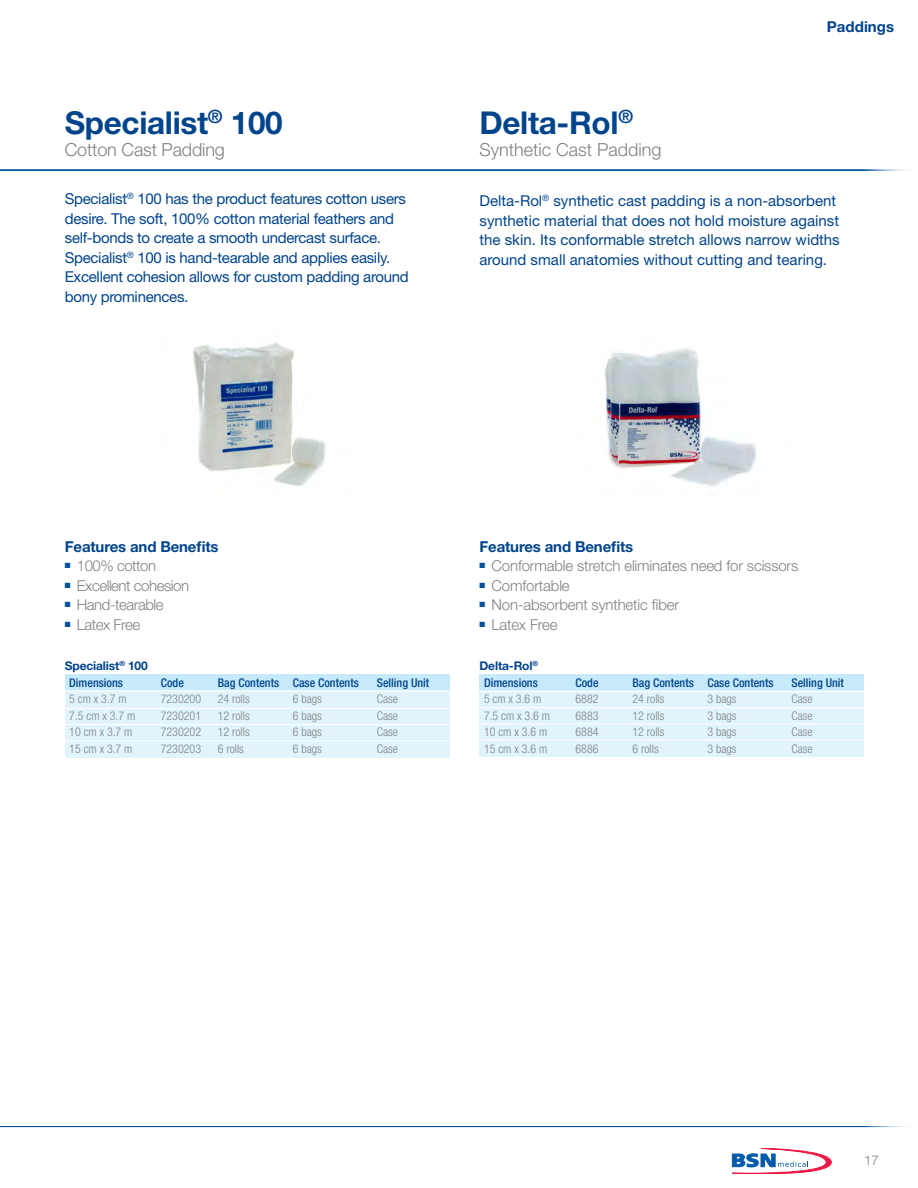
<style>
.page{position:relative;width:918px;height:1188px;background:#fff}
.page>*{position:absolute;margin:0;border:0;box-sizing:border-box;transform-origin:0 0}
.t1{font:700 31.5px "Helvetica Neue";letter-spacing:-.01em;color:#01448c}
.t2{font:300 18px "Helvetica Neue";color:#7e8083}
.t3{font:15px/19.5px "Helvetica Neue";letter-spacing:-.02em;color:#01448c}
.t4{font:15px/19.5px "Helvetica Neue";color:#01448c}
.t5{font:300 15px "Helvetica Neue";letter-spacing:-.01em;color:#7e8083}
.t6{font:300 15px "Helvetica Neue";letter-spacing:-.03em;color:#7e8083}
.t7{font:700 15px "Helvetica Neue";letter-spacing:-.01em;color:#01448c}
.t8{font:700 15px "Helvetica Neue LT Std";letter-spacing:.005em;color:#01448c}
.t9{font:300 13.5px "Helvetica Neue";color:#7e8083}
.t10{font:300 condensed 12px "Helvetica Neue";color:#7e8083}
.t11{font:500 condensed 12px "Helvetica Neue";color:#01448c}
.t12{font:700 12px "Helvetica Neue";letter-spacing:-.01em;color:#01448c}
</style>
<div class="page">
<hr style="left:0;top:170px;width:918px;height:1px;background:#01529a">
<hr style="left:0;top:1126px;width:918px;height:1px;background:#01529a">
<svg style="left:732px;top:1148px;width:100px;height:26px"></svg>
<img style="left:603px;top:348px;width:153px;height:139px">
<div style="left:480px;top:675px;width:384px;height:16px;background:#c6eafa"></div>
<div style="left:480px;top:691px;width:384px;height:66px;background:#e1f4fc"></div>
<hr style="left:480px;top:707px;width:384px;height:1px;background:#fff">
<hr style="left:480px;top:691px;width:384px;height:1px;background:#fff">
<hr style="left:480px;top:723px;width:384px;height:2px;background:#fff">
<hr style="left:480px;top:740px;width:384px;height:1px;background:#fff">
<img style="left:193px;top:342px;width:133px;height:144px">
<div style="left:65px;top:674px;width:384px;height:17px;background:#c6eafa"></div>
<div style="left:65px;top:691px;width:384px;height:67px;background:#e1f4fc"></div>
<hr style="left:65px;top:708px;width:384px;height:1px;background:#fff">
<hr style="left:65px;top:690px;width:384px;height:1px;background:#fff">
<hr style="left:65px;top:724px;width:384px;height:1px;background:#fff">
<hr style="left:66px;top:740px;width:384px;height:1px;background:#fff">
<p class="t1" style="left:65px;top:103px;width:220px">Specialist<sup>®</sup> 100</p>
<p class="t2" style="left:65px;top:139px;width:162px">Cotton Cast Padding</p>
<p class="t3" style="left:65px;top:189px;width:345px">Specialist<sup>®</sup> 100 has the product features cotton users desire. The soft, 100% cotton material feathers and self-bonds to create a smooth undercast surface.<br>Specialist<sup>®</sup> 100 is hand-tearable and applies easily.<br>Excellent cohesion allows for custom padding around bony prominences.</p>
<p class="t1" style="left:480px;top:103px;width:155px">Delta-Rol<sup>®</sup></p>
<p class="t2" style="left:480px;top:139px;width:184px">Synthetic Cast Padding</p>
<p class="t8" style="left:827px;top:18px;width:69px">Paddings</p>
<p class="t4" style="left:480px;top:191px;width:362px">Delta-Rol<sup>®</sup> synthetic cast padding is a non-absorbent synthetic material that does not hold moisture against the skin. Its conformable stretch allows narrow widths around small anatomies without cutting and tearing.</p>
<p class="t7" style="left:65px;top:537px;width:155px">Features and Benefits</p>
<p class="t6" style="left:65px;top:557px;width:93px"><sup>■</sup> 100% cotton</p>
<p class="t6" style="left:65px;top:576px;width:126px"><sup>■</sup> Excellent cohesion</p>
<p class="t6" style="left:65px;top:596px;width:100px"><sup>■</sup> Hand-tearable</p>
<p class="t6" style="left:65px;top:615px;width:77px"><sup>■</sup> Latex Free</p>
<p class="t12" style="left:65px;top:659px;width:85px">Specialist<sup>®</sup> 100</p>
<p class="t11" style="left:69px;top:675px;width:55px">Dimensions</p>
<p class="t11" style="left:161px;top:675px;width:25px">Code</p>
<p class="t11" style="left:218px;top:675px;width:142px">Bag Contents Case Contents</p>
<p class="t11" style="left:377px;top:675px;width:54px">Selling Unit</p>
<p class="t10" style="left:69px;top:692px;width:59px">5 cm x 3.7 m</p>
<p class="t10" style="left:161px;top:692px;width:42px">7230200</p>
<p class="t10" style="left:218px;top:692px;width:33px">24 rolls</p>
<p class="t10" style="left:293px;top:692px;width:31px">6 bags</p>
<p class="t10" style="left:377px;top:692px;width:23px">Case</p>
<p class="t10" style="left:69px;top:709px;width:68px">7.5 cm x 3.7 m</p>
<p class="t10" style="left:161px;top:709px;width:42px">7230201</p>
<p class="t10" style="left:218px;top:709px;width:33px">12 rolls</p>
<p class="t10" style="left:293px;top:709px;width:31px">6 bags</p>
<p class="t10" style="left:377px;top:709px;width:23px">Case</p>
<p class="t10" style="left:69px;top:725px;width:65px">10 cm x 3.7 m</p>
<p class="t10" style="left:161px;top:725px;width:42px">7230202</p>
<p class="t10" style="left:218px;top:725px;width:33px">12 rolls</p>
<p class="t10" style="left:293px;top:725px;width:31px">6 bags</p>
<p class="t10" style="left:377px;top:725px;width:23px">Case</p>
<p class="t10" style="left:69px;top:742px;width:65px">15 cm x 3.7 m</p>
<p class="t10" style="left:161px;top:742px;width:42px">7230203</p>
<p class="t10" style="left:218px;top:742px;width:28px">6 rolls</p>
<p class="t10" style="left:293px;top:742px;width:31px">6 bags</p>
<p class="t10" style="left:377px;top:742px;width:23px">Case</p>
<p class="t7" style="left:480px;top:537px;width:155px">Features and Benefits</p>
<p class="t5" style="left:480px;top:557px;width:320px"><sup>■</sup> Conformable stretch eliminates need for scissors</p>
<p class="t5" style="left:480px;top:576px;width:92px"><sup>■</sup> Comfortable</p>
<p class="t5" style="left:480px;top:596px;width:201px"><sup>■</sup> Non-absorbent synthetic fiber</p>
<p class="t5" style="left:480px;top:615px;width:80px"><sup>■</sup> Latex Free</p>
<p class="t12" style="left:480px;top:659px;width:60px">Delta-Rol<sup>®</sup></p>
<p class="t11" style="left:484px;top:675px;width:55px">Dimensions</p>
<p class="t11" style="left:576px;top:675px;width:25px">Code</p>
<p class="t11" style="left:633px;top:675px;width:142px">Bag Contents Case Contents</p>
<p class="t11" style="left:792px;top:675px;width:54px">Selling Unit</p>
<p class="t10" style="left:484px;top:692px;width:59px">5 cm x 3.6 m</p>
<p class="t10" style="left:576px;top:692px;width:25px">6882</p>
<p class="t10" style="left:633px;top:692px;width:33px">24 rolls</p>
<p class="t10" style="left:708px;top:692px;width:31px">3 bags</p>
<p class="t10" style="left:792px;top:692px;width:23px">Case</p>
<p class="t10" style="left:484px;top:709px;width:68px">7.5 cm x 3.6 m</p>
<p class="t10" style="left:576px;top:709px;width:25px">6883</p>
<p class="t10" style="left:633px;top:709px;width:33px">12 rolls</p>
<p class="t10" style="left:708px;top:709px;width:31px">3 bags</p>
<p class="t10" style="left:792px;top:709px;width:23px">Case</p>
<p class="t10" style="left:484px;top:725px;width:65px">10 cm x 3.6 m</p>
<p class="t10" style="left:576px;top:725px;width:25px">6884</p>
<p class="t10" style="left:633px;top:725px;width:33px">12 rolls</p>
<p class="t10" style="left:708px;top:725px;width:31px">3 bags</p>
<p class="t10" style="left:792px;top:725px;width:23px">Case</p>
<p class="t10" style="left:484px;top:742px;width:65px">15 cm x 3.6 m</p>
<p class="t10" style="left:576px;top:742px;width:25px">6886</p>
<p class="t10" style="left:633px;top:742px;width:28px">6 rolls</p>
<p class="t10" style="left:708px;top:742px;width:31px">3 bags</p>
<p class="t10" style="left:792px;top:742px;width:23px">Case</p>
<p class="t9" style="left:864px;top:1152px;width:17px">17</p>
</div>
